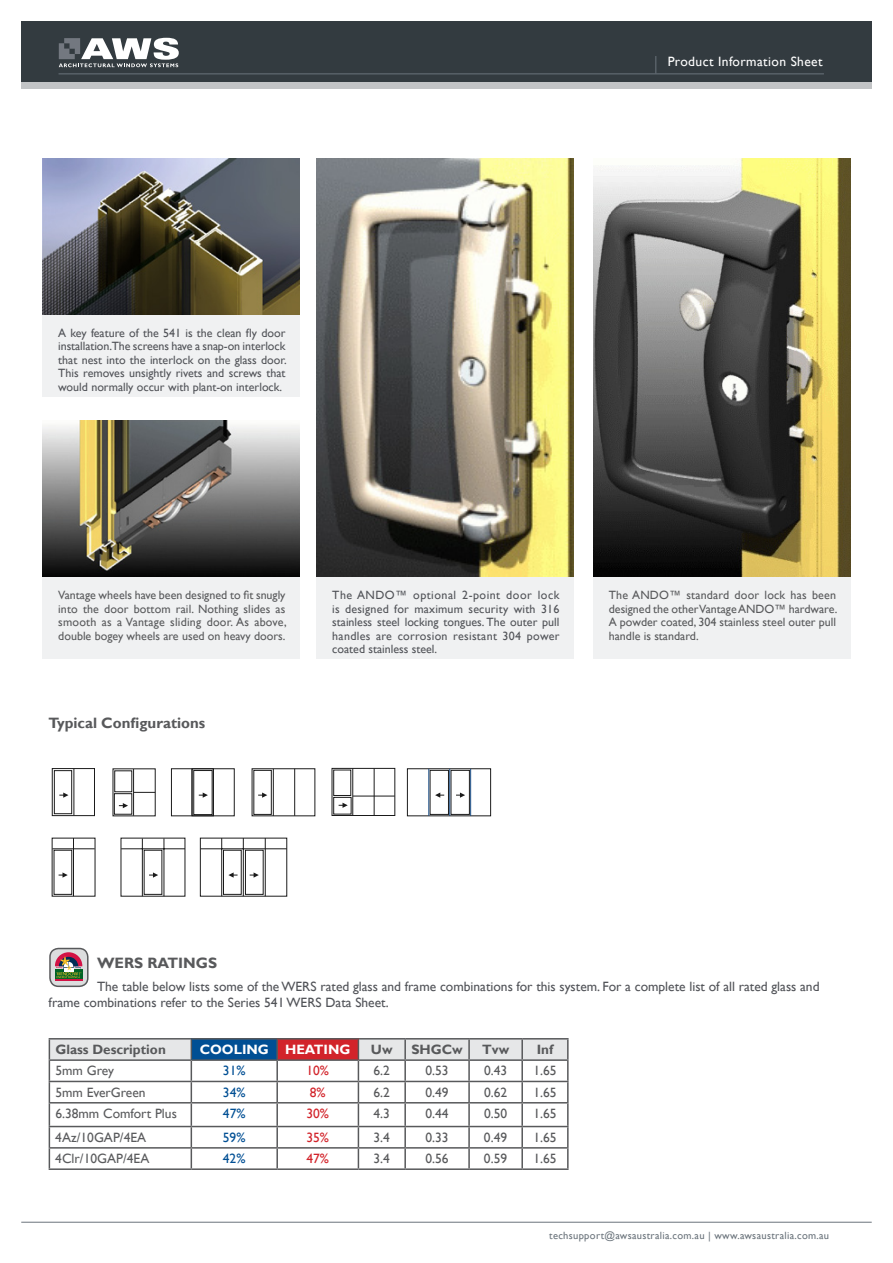
<style>
.page{position:relative;width:893px;height:1263px;background:#fff}
.page>*{position:absolute;margin:0;border:0;box-sizing:border-box;transform-origin:0 0}
.t1{font:700 15px "Gill Sans";color:#58595b}
.t2{font:13.5px/16.2px "Gill Sans";color:#515358}
.t3{font:13.5px "Gill Sans";color:#58595b}
.t4{font:13.5px "Gill Sans";color:#5a5b5d}
.t5{font:700 13.5px "Gill Sans";color:#58595b}
.t6{font:13.5px "Gill Sans";letter-spacing:.03em;color:#fff}
.t7{font:13.5px "Gill Sans";color:#004f94}
.t8{font:700 13.5px "Gill Sans";color:#fff}
.t9{font:13.5px "Gill Sans";color:#d2232a}
.t10{font:12px/13.5px "Gill Sans";color:#515358;text-align:justify}
.t11{font:12px/13.5px "Gill Sans";color:#58595b;text-align:justify}
.t12{font:10.5px "Gill Sans";letter-spacing:.03em;color:#6a737b}
</style>
<div class="page">
<div style="left:21px;top:81px;width:851px;height:8px;background:#c2c4c6"></div>
<div style="left:21px;top:21px;width:851px;height:60px;background:#333b40"></div>
<svg style="left:59px;top:38px;width:120px;height:29px"></svg>
<hr style="left:21px;top:1222px;width:851px;height:1px;background:#6a737b">
<hr style="left:59px;top:73px;width:765px;height:1px;background:#6a737b">
<svg style="left:655px;top:56px;width:1px;height:17px"></svg>
<img style="left:43px;top:158px;width:257px;height:157px">
<img style="left:43px;top:421px;width:257px;height:156px">
<div style="left:43px;top:315px;width:257px;height:81px;background:#f0f1f2"></div>
<div style="left:43px;top:577px;width:257px;height:82px;background:#f0f1f2"></div>
<img style="left:593px;top:158px;width:257px;height:419px">
<div style="left:593px;top:577px;width:257px;height:82px;background:#f0f1f2"></div>
<img style="left:317px;top:158px;width:257px;height:419px">
<div style="left:317px;top:577px;width:257px;height:82px;background:#f0f1f2"></div>
<div style="left:192px;top:768px;width:22px;height:48px;border:1px solid #000"></div>
<div style="left:194px;top:770px;width:18px;height:45px;border:1px solid #000"></div>
<hr style="left:192px;top:769px;width:1px;height:47px;background:#000">
<hr style="left:213px;top:769px;width:1px;height:47px;background:#000">
<svg style="left:199px;top:792px;width:9px;height:6px"></svg>
<hr style="left:294px;top:769px;width:1px;height:47px;background:#000">
<hr style="left:273px;top:769px;width:1px;height:47px;background:#000">
<svg style="left:258px;top:792px;width:9px;height:6px"></svg>
<svg style="left:59px;top:768px;width:97px;height:48px"></svg>
<hr style="left:49px;top:1038px;width:142px;height:1px;background:#58595b">
<hr style="left:191px;top:1038px;width:86px;height:1px;background:#58595b">
<hr style="left:277px;top:1038px;width:81px;height:1px;background:#58595b">
<hr style="left:358px;top:1038px;width:47px;height:1px;background:#58595b">
<hr style="left:405px;top:1038px;width:64px;height:1px;background:#58595b">
<hr style="left:469px;top:1038px;width:53px;height:1px;background:#58595b">
<hr style="left:522px;top:1038px;width:47px;height:1px;background:#58595b">
<hr style="left:567px;top:1039px;width:2px;height:20px;background:#58595b">
<hr style="left:522px;top:1059px;width:47px;height:2px;background:#58595b">
<hr style="left:567px;top:1061px;width:2px;height:20px;background:#58595b">
<hr style="left:522px;top:1081px;width:47px;height:1px;background:#58595b">
<hr style="left:567px;top:1082px;width:2px;height:20px;background:#58595b">
<hr style="left:522px;top:1102px;width:47px;height:1px;background:#58595b">
<hr style="left:567px;top:1103px;width:2px;height:23px;background:#58595b">
<hr style="left:522px;top:1126px;width:47px;height:1px;background:#58595b">
<hr style="left:567px;top:1127px;width:2px;height:20px;background:#58595b">
<svg style="left:49px;top:1039px;width:519px;height:129px"></svg>
<hr style="left:405px;top:1147px;width:64px;height:1px;background:#58595b">
<hr style="left:404px;top:1148px;width:2px;height:20px;background:#58595b">
<hr style="left:469px;top:1147px;width:53px;height:1px;background:#58595b">
<hr style="left:468px;top:1148px;width:2px;height:20px;background:#58595b">
<hr style="left:522px;top:1147px;width:47px;height:1px;background:#58595b">
<hr style="left:521px;top:1148px;width:2px;height:20px;background:#58595b">
<hr style="left:567px;top:1148px;width:2px;height:20px;background:#58595b">
<hr style="left:49px;top:1168px;width:142px;height:2px;background:#58595b">
<hr style="left:191px;top:1168px;width:86px;height:2px;background:#58595b">
<hr style="left:277px;top:1168px;width:81px;height:2px;background:#58595b">
<hr style="left:358px;top:1168px;width:47px;height:2px;background:#58595b">
<hr style="left:405px;top:1168px;width:64px;height:2px;background:#58595b">
<hr style="left:469px;top:1168px;width:53px;height:2px;background:#58595b">
<hr style="left:522px;top:1168px;width:47px;height:2px;background:#58595b">
<div style="left:50px;top:948px;width:38px;height:38px;background:#dcddde;border-radius:9px"></div>
<div style="left:49px;top:948px;width:40px;height:39px;border:2px solid #58595b;border-radius:9px"></div>
<svg style="left:55px;top:952px;width:27px;height:28px"></svg>
<div style="left:332px;top:768px;width:63px;height:48px;border:1px solid #000"></div>
<hr style="left:352px;top:768px;width:1px;height:47px;background:#000">
<hr style="left:374px;top:768px;width:1px;height:47px;background:#000">
<svg style="left:333px;top:770px;width:62px;height:44px"></svg>
<svg style="left:406px;top:770px;width:86px;height:45px"></svg>
<div style="left:451px;top:770px;width:19px;height:45px;border:1px solid #000"></div>
<hr style="left:428px;top:769px;width:1px;height:47px;background:#003976">
<hr style="left:449px;top:769px;width:1px;height:47px;background:#003976">
<hr style="left:470px;top:769px;width:1px;height:47px;background:#003976">
<svg style="left:59px;top:872px;width:9px;height:6px"></svg>
<hr style="left:73px;top:838px;width:1px;height:58px;background:#000">
<hr style="left:52px;top:848px;width:43px;height:1px;background:#000">
<svg style="left:149px;top:872px;width:9px;height:6px"></svg>
<hr style="left:164px;top:838px;width:1px;height:58px;background:#000">
<hr style="left:142px;top:838px;width:1px;height:58px;background:#000">
<hr style="left:121px;top:848px;width:64px;height:1px;background:#000">
<svg style="left:200px;top:837px;width:88px;height:60px"></svg>
<hr style="left:382px;top:838px;width:1px;height:58px;background:#000">
<hr style="left:265px;top:838px;width:1px;height:58px;background:#000">
<p class="t10" style="left:58px;top:326px;width:230px">A key feature of the 541 is the clean fly door installation.The screens have a snap-on interlock that nest into the interlock on the glass door.<br>This removes unsightly rivets and screws that would normally occur with plant-on interlock.</p>
<p class="t6" style="left:668px;top:54px;width:156px">Product Information Sheet</p>
<p class="t11" style="left:58px;top:589px;width:230px">Vantage wheels have been designed to fit snugly into the door bottom rail. Nothing slides as smooth as a Vantage sliding door. As above, double bogey wheels are used on heavy doors.</p>
<p class="t11" style="left:609px;top:589px;width:230px">The ANDO™ standard door lock has been designed the other Vantage ANDO™ hardware.<br>A powder coated, 304 stainless steel outer pull handle is standard.</p>
<p class="t10" style="left:332px;top:589px;width:229px">The ANDO™ optional 2-point door lock is designed for maximum security with 316 stainless steel locking tongues. The outer pull handles are corrosion resistant 304 power coated stainless steel.</p>
<p class="t1" style="left:49px;top:714px;width:158px">Typical Configurations</p>
<p class="t1" style="left:97px;top:953px;width:122px">WERS RATINGS</p>
<p class="t2" style="left:49px;top:979px;width:772px;text-indent:48px">The table below lists some of the WERS rated glass and frame combinations for this system. For a complete list of all rated glass and frame combinations refer to the Series 541 WERS Data Sheet.</p>
<p class="t5" style="left:55px;top:1041px;width:112px">Glass Description</p>
<p class="t8" style="left:200px;top:1041px;width:152px">COOLING HEATING</p>
<p class="t5" style="left:371px;top:1041px;width:23px">Uw</p>
<p class="t5" style="left:411px;top:1041px;width:53px">SHGCw</p>
<p class="t5" style="left:482px;top:1041px;width:29px">Tvw</p>
<p class="t5" style="left:537px;top:1041px;width:18px">Inf</p>
<p class="t4" style="left:55px;top:1063px;width:60px">5mm Grey</p>
<p class="t7" style="left:223px;top:1063px;width:24px">31%</p>
<p class="t9" style="left:306px;top:1063px;width:24px">10%</p>
<p class="t3" style="left:374px;top:1063px;width:18px">6.2</p>
<p class="t3" style="left:425px;top:1063px;width:25px">0.53</p>
<p class="t3" style="left:484px;top:1063px;width:25px">0.43</p>
<p class="t3" style="left:533px;top:1063px;width:25px">1.65</p>
<p class="t4" style="left:55px;top:1084px;width:92px">5mm EverGreen</p>
<p class="t7" style="left:223px;top:1084px;width:24px">34%</p>
<p class="t9" style="left:310px;top:1084px;width:17px">8%</p>
<p class="t3" style="left:374px;top:1084px;width:18px">6.2</p>
<p class="t3" style="left:425px;top:1084px;width:25px">0.49</p>
<p class="t3" style="left:484px;top:1084px;width:25px">0.62</p>
<p class="t3" style="left:533px;top:1084px;width:25px">1.65</p>
<p class="t4" style="left:55px;top:1106px;width:123px">6.38mm Comfort Plus</p>
<p class="t7" style="left:223px;top:1106px;width:24px">47%</p>
<p class="t9" style="left:306px;top:1106px;width:24px">30%</p>
<p class="t3" style="left:374px;top:1106px;width:18px">4.3</p>
<p class="t3" style="left:425px;top:1106px;width:25px">0.44</p>
<p class="t3" style="left:484px;top:1106px;width:25px">0.50</p>
<p class="t3" style="left:533px;top:1106px;width:25px">1.65</p>
<p class="t4" style="left:55px;top:1129px;width:92px">4Az/10GAP/4EA</p>
<p class="t7" style="left:223px;top:1129px;width:24px">59%</p>
<p class="t9" style="left:306px;top:1129px;width:24px">35%</p>
<p class="t3" style="left:373px;top:1129px;width:18px">3.4</p>
<p class="t3" style="left:425px;top:1129px;width:25px">0.33</p>
<p class="t3" style="left:484px;top:1129px;width:25px">0.49</p>
<p class="t3" style="left:533px;top:1129px;width:25px">1.65</p>
<p class="t4" style="left:55px;top:1151px;width:96px">4Clr/10GAP/4EA</p>
<p class="t7" style="left:223px;top:1151px;width:24px">42%</p>
<p class="t9" style="left:306px;top:1151px;width:24px">47%</p>
<p class="t3" style="left:373px;top:1151px;width:18px">3.4</p>
<p class="t3" style="left:425px;top:1151px;width:25px">0.56</p>
<p class="t3" style="left:484px;top:1151px;width:25px">0.59</p>
<p class="t3" style="left:533px;top:1151px;width:25px">1.65</p>
<p class="t12" style="left:549px;top:1229px;width:282px">techsupport@awsaustralia.com.au | www.awsaustralia.com.au</p>
</div>
